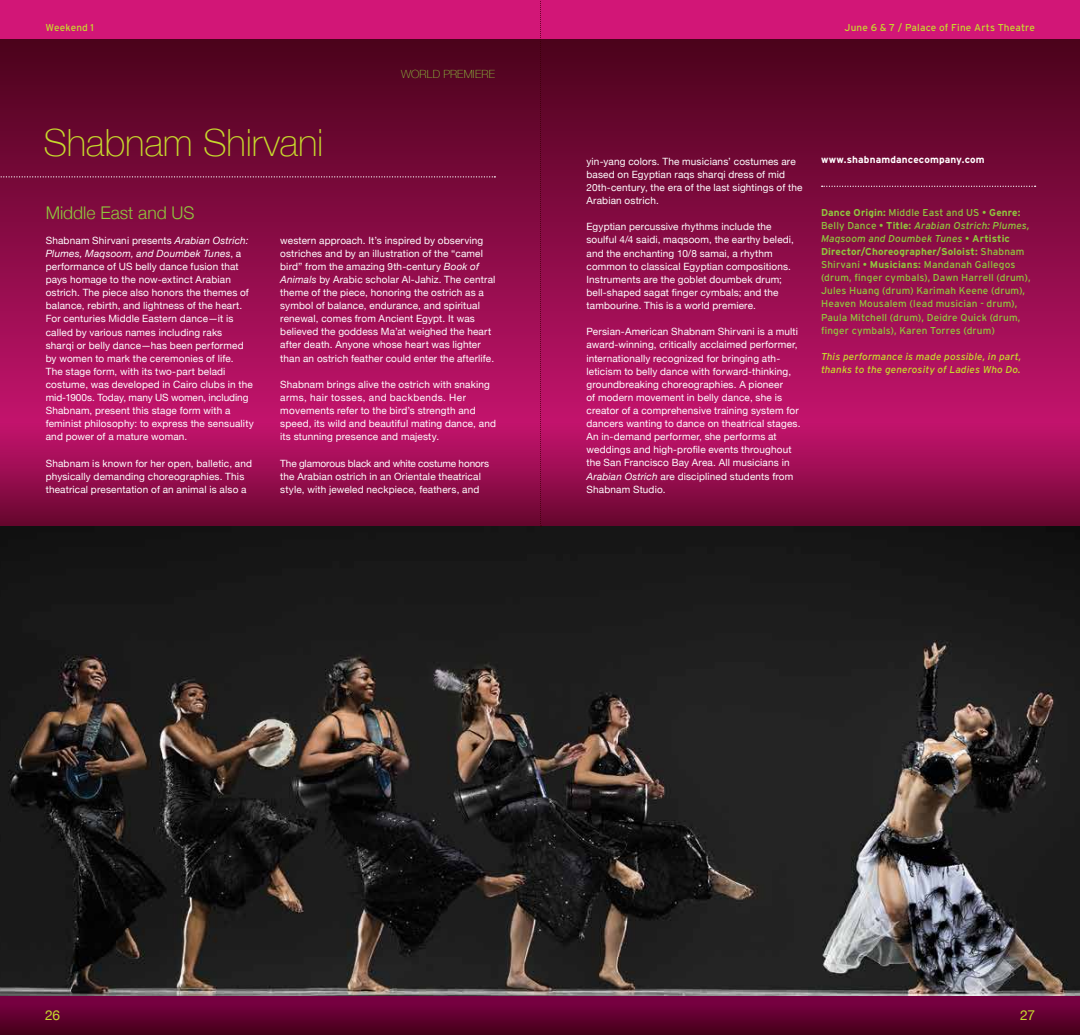
<style>
.page{position:relative;width:1080px;height:1035px;background:#fff}
.page>*{position:absolute;margin:0;border:0;box-sizing:border-box;transform-origin:0 0}
.t1{font:100 37.5px "Helvetica Neue";letter-spacing:-.005em;color:#c6d92d}
.t2{font:300 17.5px "Helvetica Neue";color:#8fc73e}
.t3{font:13.75px "Helvetica Neue";color:#c6d92d}
.t4{font:100 11.25px "Helvetica Neue";letter-spacing:.015em;color:#8fc73e}
.t5{font:10px/13.1px "Helvetica Neue";letter-spacing:.015em;color:#fff}
.t6{font:10px/13.1px "Interstate";letter-spacing:.015em;color:#8fc73e}
.t7{font:italic 10px/13.1px "Interstate";letter-spacing:.01em;color:#c6d92d}
.t8{font:10px "Interstate";letter-spacing:.015em;color:#c6d92d}
.t9{font:700 10px "Interstate";letter-spacing:.015em;color:#fff}
.s1{font-style:italic}
.s2{font-weight:700}
</style>
<div class="page">
<svg style="left:0;top:39px;width:1080px;height:384px;background:#860a43"></svg>
<div style="left:0;top:0;width:1080px;height:39px;background:#d21677"></div>
<div style="left:0;top:423px;width:1080px;height:104px;background:linear-gradient(to bottom,#c7146f,#67072e)"></div>
<svg style="left:0;top:176px;width:495px;height:2px"></svg>
<img style="left:0;top:526px;width:1080px;height:470px">
<svg style="left:822px;top:186px;width:214px;height:1px"></svg>
<div style="left:0;top:996px;width:1080px;height:39px;background:#760040"></div>
<svg style="left:0;top:1010px;width:1080px;height:25px"></svg>
<svg style="left:540px;top:1px;width:1px;height:526px"></svg>
<p class="t8" style="left:45px;top:21px;width:50px">Weekend 1</p>
<p class="t8" style="left:845px;top:21px;width:192px">June 6 &amp; 7 / Palace of Fine Arts Theatre</p>
<h1 class="t1" style="left:43px;top:114px;width:282px">Shabnam Shirvani</h1>
<h2 class="t2" style="left:46px;top:199px;width:150px">Middle East and US</h2>
<p class="t4" style="left:401px;top:66px;width:95px">WORLD PREMIERE</p>
<p class="t5" style="left:46px;top:234px;width:210px">Shabnam Shirvani presents <span class="s1">Arabian Ostrich:<br>Plumes, Maqsoom, and Doumbek Tunes</span>, a performance of US belly dance fusion that pays homage to the now-extinct Arabian ostrich. The piece also honors the themes of balance, rebirth, and lightness of the heart.<br>For centuries Middle Eastern dance—it is called by various names including raks<br>sharqi or belly dance—has been performed by women to mark the ceremonies of life.<br>The stage form, with its two-part beladi costume, was developed in Cairo clubs in the mid-1900s. Today, many US women, including Shabnam, present this stage form with a feminist philosophy: to express the sensuality and power of a mature woman.</p>
<p class="t5" style="left:46px;top:457px;width:208px">Shabnam is known for her open, balletic, and physically demanding choreographies. This theatrical presentation of an animal is also a</p>
<p class="t5" style="left:280px;top:234px;width:217px">western approach. It’s inspired by observing ostriches and by an illustration of the “camel bird” from the amazing 9th-century <span class="s1">Book of Animals</span> by Arabic scholar Al-Jahiz. The central theme of the piece, honoring the ostrich as a symbol of balance, endurance, and spiritual renewal, comes from Ancient Egypt. It was believed the goddess Ma’at weighed the heart after death. Anyone whose heart was lighter than an ostrich feather could enter the afterlife.</p>
<p class="t5" style="left:280px;top:378px;width:217px">Shabnam brings alive the ostrich with snaking arms, hair tosses, and backbends. Her movements refer to the bird’s strength and speed, its wild and beautiful mating dance, and its stunning presence and majesty.</p>
<p class="t5" style="left:280px;top:457px;width:210px">The glamorous black and white costume honors the Arabian ostrich in an Orientale theatrical style, with jeweled neckpiece, feathers, and</p>
<p class="t5" style="left:587px;top:155px;width:217px">yin-yang colors. The musicians’ costumes are based on Egyptian raqs sharqi dress of mid 20th-century, the era of the last sightings of the Arabian ostrich.</p>
<p class="t5" style="left:587px;top:221px;width:209px">Egyptian percussive rhythms include the soulful 4/4 saidi, maqsoom, the earthy beledi, and the enchanting 10/8 samai, a rhythm common to classical Egyptian compositions.<br>Instruments are the goblet doumbek drum; bell-shaped sagat finger cymbals; and the tambourine. This is a world premiere.</p>
<p class="t5" style="left:587px;top:326px;width:216px">Persian-American Shabnam Shirvani is a multi award-winning, critically acclaimed performer, internationally recognized for bringing ath&shy;leticism to belly dance with forward-thinking, groundbreaking choreographies. A pioneer<br>of modern movement in belly dance, she is creator of a comprehensive training system for dancers wanting to dance on theatrical stages.<br>An in-demand performer, she performs at weddings and high-profile events throughout the San Francisco Bay Area. All musicians in <span class="s1">Arabian Ostrich</span> are disciplined students from Shabnam Studio.</p>
<p class="t9" style="left:821px;top:154px;width:165px">www.shabnamdancecompany.com</p>
<p class="t6" style="left:821px;top:205px;width:211px"><span class="s2">Dance Origin:</span> Middle East and US • <span class="s2">Genre:<br></span>Belly Dance • <span class="s2">Title:</span> <span class="s1">Arabian Ostrich: Plumes, Maqsoom and Doumbek Tunes</span> • <span class="s2">Artistic Director/Choreographer/Soloist:</span> Shabnam Shirvani • <span class="s2">Musicians:</span> Mandanah Gallegos (drum, finger cymbals), Dawn Harrell (drum), Jules Huang (drum) Karimah Keene (drum), Heaven Mousalem (lead musician - drum), Paula Mitchell (drum), Deidre Quick (drum, finger cymbals), Karen Torres (drum)</p>
<p class="t7" style="left:821px;top:350px;width:202px">This performance is made possible, in part, thanks to the generosity of Ladies Who Do.</p>
<h3 class="t3" style="left:45px;top:1005px;width:17px">26</h3>
<h3 class="t3" style="left:1020px;top:1005px;width:16px">27</h3>
</div>
